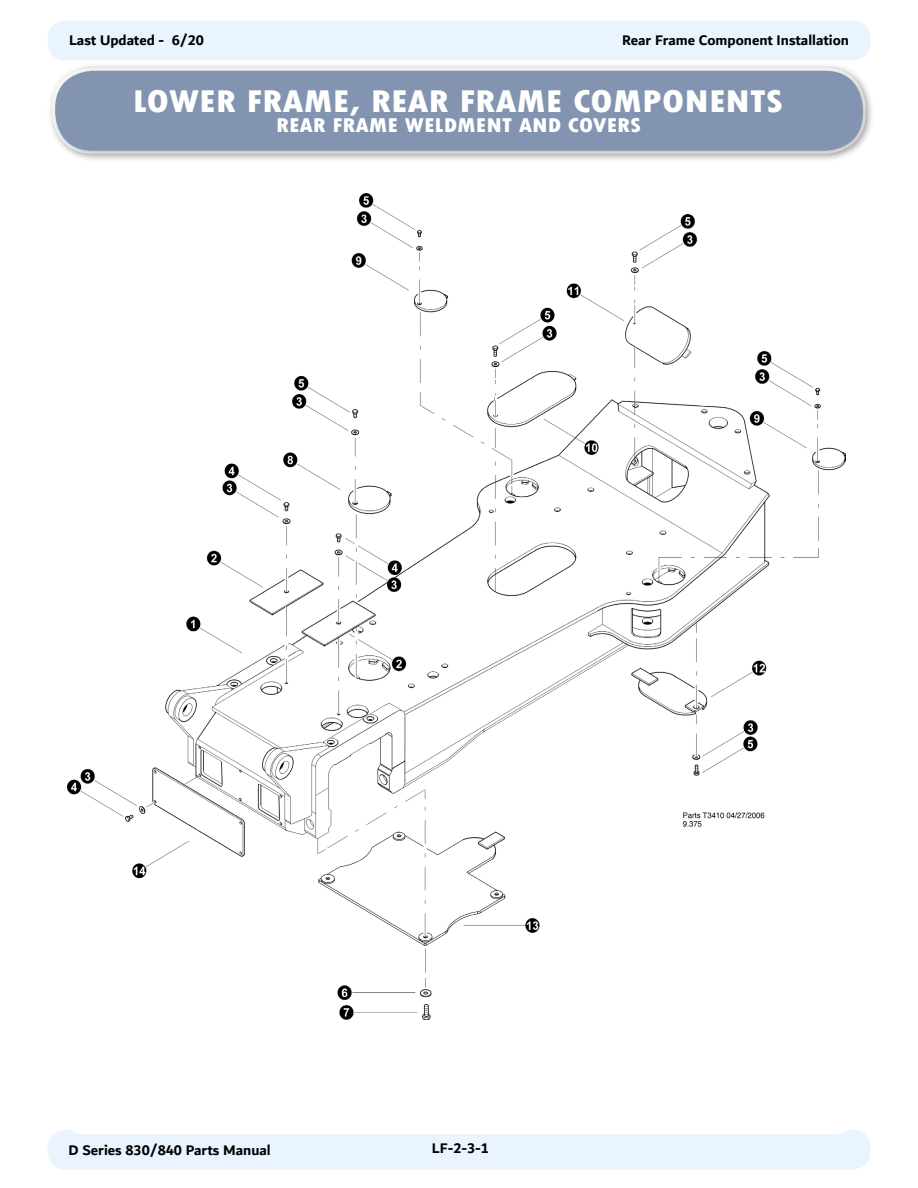
<style>
.page{position:relative;width:918px;height:1188px;background:#fff}
.page>*{position:absolute;margin:0;border:0;box-sizing:border-box;transform-origin:0 0}
.Heading_-_Parts_List{font:800 condensed 33px "Tw Cen";color:#fff;scale:1.2 1}
.Heading_-_Parts_List-2{font:800 condensed 21px "Tw Cen";color:#fff;scale:1.2 1}
.t1{font:700 15px "Dubai";color:#000101}
.t2{font:700 15px "Dubai";color:#000}
</style>
<div class="page">
<div style="left:48px;top:21px;width:822px;height:39px;background:#eaf4ff;border-radius:18px"></div>
<div style="left:48px;top:1130px;width:822px;height:40px;background:#eaf4ff;border-radius:18px"></div>
<div style="left:68px;top:170px;width:782px;height:964px;background:#fff;border-radius:14px"></div>
<img style="left:68px;top:194px;width:777px;height:826px">
<div style="left:49px;top:65px;width:824px;height:96px;background:#000;opacity:.28"></div>
<div style="left:55px;top:71px;width:808px;height:80px;background:#8294b0;border-radius:38px"></div>
<p class="t2" style="left:69px;top:31px;width:136px">Last Updated - 6/20</p>
<p class="t1" style="left:622px;top:31px;width:228px">Rear Frame Component Installation</p>
<p class="Heading_-_Parts_List" style="left:133px;top:82px;width:543px">LOWER FRAME, REAR FRAME COMPONENTS</p>
<p class="Heading_-_Parts_List-2" style="left:276px;top:113px;width:306px">REAR FRAME WELDMENT AND COVERS</p>
<p class="t1" style="left:68px;top:1141px;width:204px">D Series 830/840 Parts Manual</p>
<p class="t1" style="left:432px;top:1139px;width:59px">LF-2-3-1</p>
</div>
